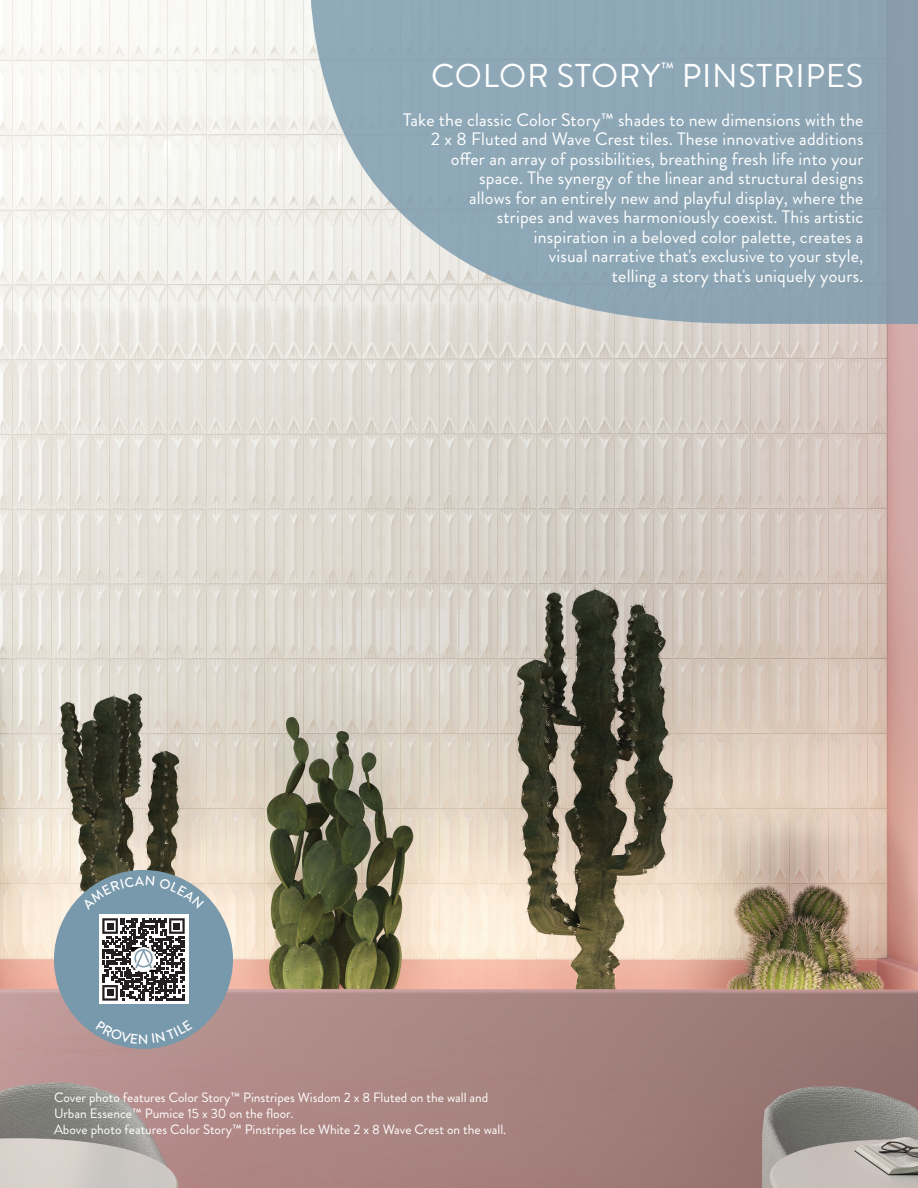
<style>
.page{position:relative;width:918px;height:1188px;background:#fff}
.page>*{position:absolute;margin:0;border:0;box-sizing:border-box;transform-origin:0 0}
.MZ_ISB_Header_Front{font:33px "Brandon Grotesque";letter-spacing:.02em;color:#fff}
.AO_Sales_Blurb_Text{font:18px/19.5px "Brandon Grotesque";letter-spacing:.01em;color:#fff;text-align:right}
.AO_Sales_Photo_Caption{font:13.5px/16.2px "Brandon Grotesque";color:#fff}
</style>
<div class="page">
<img style="left:0;top:0;width:918px;height:1188px">
<svg style="left:311px;top:0;width:607px;height:324px;background:#9aaebb"></svg>
<div style="left:54px;top:870px;width:179px;height:179px;background:#7898ac;border-radius:50%"></div>
<div style="left:99px;top:915px;width:89px;height:89px;background:#fff"></div>
<svg style="left:102px;top:918px;width:83px;height:83px"></svg>
<img style="left:131px;top:947px;width:25px;height:25px">
<svg style="left:82px;top:876px;width:122px;height:19px"></svg>
<svg style="left:96px;top:1034px;width:97px;height:10px"></svg>
<p class="MZ_ISB_Header_Front" style="left:431px;top:53px;width:434px">COLOR STORY<sup>™</sup> PINSTRIPES</p>
<p class="AO_Sales_Blurb_Text" style="left:403px;top:110px;width:462px">Take the classic Color Story™ shades to new dimensions with the 2 x 8 Fluted and Wave Crest tiles. These innovative additions offer an array of possibilities, breathing fresh life into your space. The synergy of the linear and structural designs<br>allows for an entirely new and playful display, where the<br>stripes and waves harmoniously coexist. This artistic<br>inspiration in a beloved color palette, creates a<br>visual narrative that's exclusive to your style,<br>telling a story that's uniquely yours.</p>
<p class="AO_Sales_Photo_Caption" style="left:54px;top:1089px;width:436px">Cover photo features Color Story™ Pinstripes Wisdom 2 x 8 Fluted on the wall and<br>Urban Essence™ Pumice 15 x 30 on the floor.</p>
<p class="AO_Sales_Photo_Caption" style="left:54px;top:1121px;width:454px">Above photo features Color Story™ Pinstripes Ice White 2 x 8 Wave Crest on the wall.</p>
</div>
